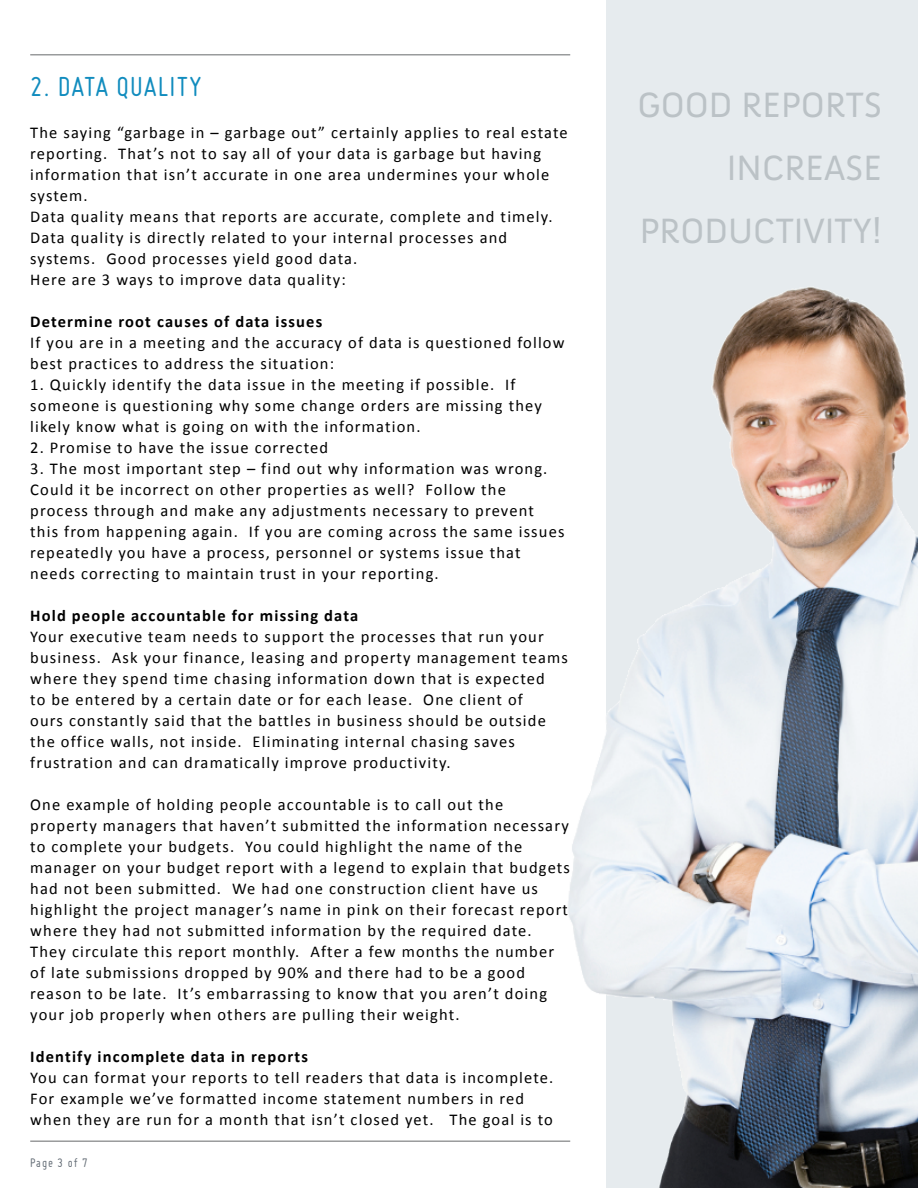
<style>
.page{position:relative;width:918px;height:1188px;background:#fff}
.page>*{position:absolute;margin:0;border:0;box-sizing:border-box;transform-origin:0 0}
.t1{font:36px/63px "Anivers";color:#bbc2c6;text-align:right}
.t2{font:30px "Miso";letter-spacing:.04em;color:#118cbe}
.t3{font:16.5px/21px "Calibri";letter-spacing:.07em;color:#000}
.t4{font:700 16.5px "Calibri";letter-spacing:.07em;color:#000}
.t5{font:13.5px "Miso";letter-spacing:.07em;color:#636c75}
</style>
<div class="page">
<hr style="left:30px;top:54px;width:540px;height:2px;background:#999b9c">
<div style="left:606px;top:0;width:312px;height:1188px;background:#e6ebee"></div>
<img style="left:568px;top:287px;width:350px;height:901px">
<hr style="left:30px;top:1140px;width:540px;height:2px;background:#999b9c">
<h2 class="t2" style="left:30px;top:70px;width:173px">2. DATA QUALITY</h2>
<p class="t3" style="left:30px;top:122px;width:539px">The saying “garbage in – garbage out” certainly applies to real estate reporting. That’s not to say all of your data is garbage but having information that isn’t accurate in one area undermines your whole system.<br>Data quality means that reports are accurate, complete and timely.<br>Data quality is directly related to your internal processes and systems. Good processes yield good data.<br>Here are 3 ways to improve data quality:</p>
<p class="t4" style="left:30px;top:311px;width:294px">Determine root causes of data issues</p>
<p class="t3" style="left:30px;top:332px;width:536px">If you are in a meeting and the accuracy of data is questioned follow best practices to address the situation:</p>
<p class="t3" style="left:30px;top:374px;width:513px">1. Quickly identify the data issue in the meeting if possible. If someone is questioning why some change orders are missing they likely know what is going on with the information.</p>
<p class="t3" style="left:30px;top:437px;width:300px">2. Promise to have the issue corrected</p>
<p class="t3" style="left:30px;top:458px;width:536px">3. The most important step – find out why information was wrong.<br>Could it be incorrect on other properties as well? Follow the process through and make any adjustments necessary to prevent this from happening again. If you are coming across the same issues repeatedly you have a process, personnel or systems issue that needs correcting to maintain trust in your reporting.</p>
<p class="t4" style="left:30px;top:605px;width:330px">Hold people accountable for missing data</p>
<p class="t3" style="left:30px;top:626px;width:539px">Your executive team needs to support the processes that run your business. Ask your finance, leasing and property management teams where they spend time chasing information down that is expected<br>to be entered by a certain date or for each lease. One client of<br>ours constantly said that the battles in business should be outside the office walls, not inside. Eliminating internal chasing saves frustration and can dramatically improve productivity.</p>
<p class="t3" style="left:30px;top:794px;width:541px">One example of holding people accountable is to call out the property managers that haven’t submitted the information necessary to complete your budgets. You could highlight the name of the manager on your budget report with a legend to explain that budgets had not been submitted. We had one construction client have us highlight the project manager’s name in pink on their forecast report where they had not submitted information by the required date.<br>They circulate this report monthly. After a few months the number of late submissions dropped by 90% and there had to be a good reason to be late. It’s embarrassing to know that you aren’t doing your job properly when others are pulling their weight.</p>
<p class="t4" style="left:30px;top:1046px;width:279px">Identify incomplete data in reports</p>
<p class="t3" style="left:30px;top:1067px;width:525px">You can format your reports to tell readers that data is incomplete.<br>For example we’ve formatted income statement numbers in red when they are run for a month that isn’t closed yet. The goal is to</p>
<p class="t5" style="left:30px;top:1155px;width:59px">Page 3 of 7</p>
<h1 class="t1" style="left:637px;top:74px;width:246px">GOOD REPORTS<br>INCREASE<br>PRODUCTIVITY!</h1>
</div>
